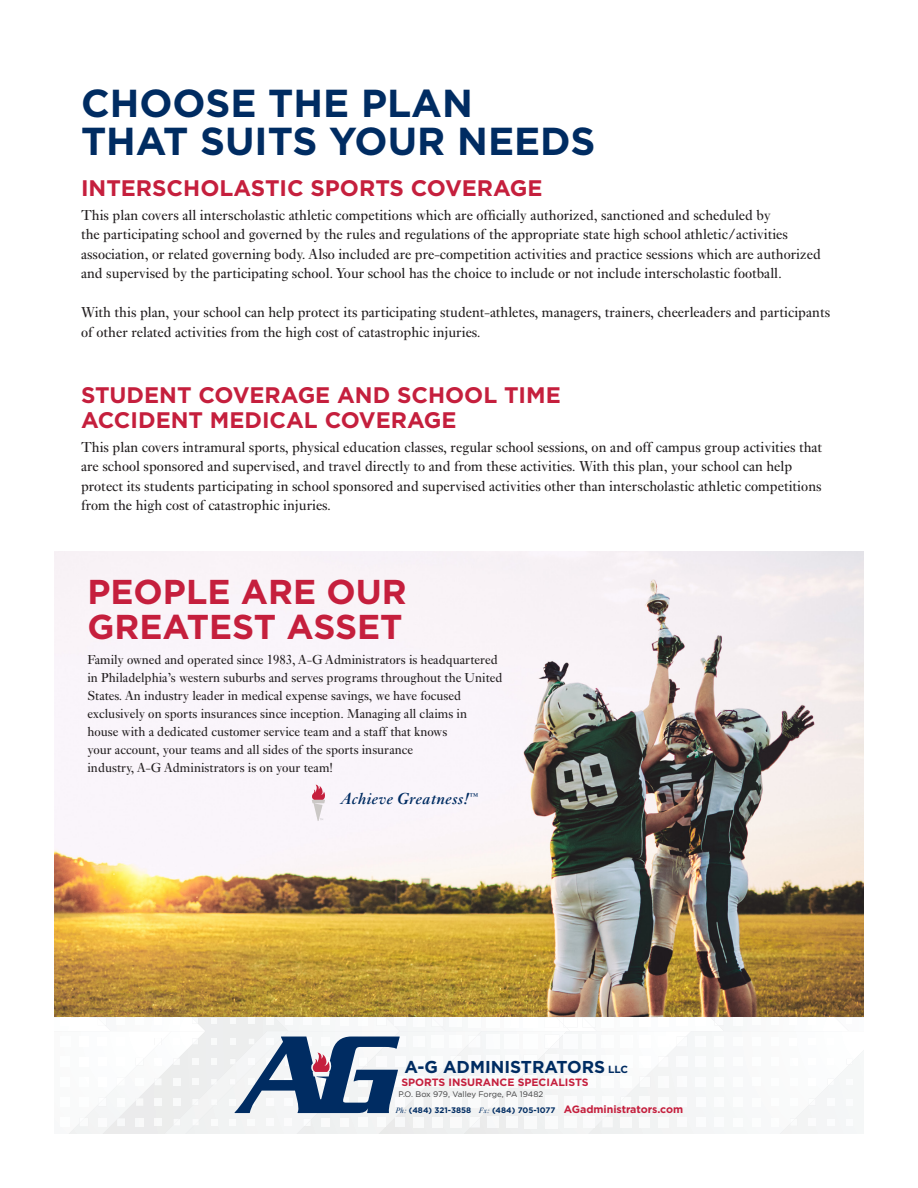
<style>
.page{position:relative;width:918px;height:1188px;background:#fff}
.page>*{position:absolute;margin:0;border:0;box-sizing:border-box;transform-origin:0 0}
.t1{font:700 39px "Gotham";color:#002c62}
.t2{font:700 34.5px/34.5px "Gotham";color:#c51f3d}
.t3{font:700 22.5px "Gotham";color:#c51f3d}
.t4{font:700 17.25px "Gotham";color:#002c62}
.t5{font:italic 600 16.5px "Ehrhardt";color:#002c62}
.t6{font:15px/19.5px "Ehrhardt";color:#231f20}
.t7{font:13.5px/18px "Ehrhardt";color:#231f20}
.t8{font:700 10.65px "Gotham";color:#c51f3d}
.t9{font:700 8.1px "Gotham";color:#002c62}
.t10{font:8.1px "Gotham";color:#3e3e3f}
.s1{font-size:10.35px}
.s2{font-family:"Ehrhardt";font-weight:400;font-style:italic}
.s3{font-size:10.65px;color:#c51f3d}
</style>
<div class="page">
<img style="left:55px;top:552px;width:809px;height:465px">
<svg style="left:54px;top:1017px;width:810px;height:117px"></svg>
<svg style="left:312px;top:785px;width:13px;height:36px"></svg>
<p class="t1" style="left:81px;top:81px;width:393px">CHOOSE THE PLAN</p>
<p class="t1" style="left:81px;top:118px;width:516px">THAT SUITS YOUR NEEDS</p>
<p class="t3" style="left:81px;top:175px;width:463px">INTERSCHOLASTIC SPORTS COVERAGE</p>
<p class="t6" style="left:81px;top:205px;width:691px">This plan covers all interscholastic athletic competitions which are officially authorized, sanctioned and scheduled by</p>
<p class="t6" style="left:81px;top:224px;width:709px">the participating school and governed by the rules and regulations of the appropriate state high school athletic/activities</p>
<p class="t6" style="left:81px;top:244px;width:741px">association, or related governing body. Also included are pre-competition activities and practice sessions which are authorized and supervised by the participating school. Your school has the choice to include or not include interscholastic football.</p>
<p class="t6" style="left:81px;top:302px;width:751px">With this plan, your school can help protect its participating student-athletes, managers, trainers, cheerleaders and participants of other related activities from the high cost of catastrophic injuries.</p>
<p class="t3" style="left:81px;top:382px;width:481px">STUDENT COVERAGE AND SCHOOL TIME</p>
<p class="t3" style="left:81px;top:407px;width:377px">ACCIDENT MEDICAL COVERAGE</p>
<p class="t6" style="left:81px;top:437px;width:743px">This plan covers intramural sports, physical education classes, regular school sessions, on and off campus group activities that</p>
<p class="t6" style="left:81px;top:457px;width:713px">are school sponsored and supervised, and travel directly to and from these activities. With this plan, your school can help</p>
<p class="t6" style="left:81px;top:476px;width:742px">protect its students participating in school sponsored and supervised activities other than interscholastic athletic competitions from the high cost of catastrophic injuries.</p>
<p class="t2" style="left:87px;top:574px;width:321px">PEOPLE ARE OUR<br>GREATEST ASSET</p>
<p class="t7" style="left:87px;top:651px;width:417px">Family owned and operated since 1983, A-G Administrators is headquartered in Philadelphia’s western suburbs and serves programs throughout the United States. An industry leader in medical expense savings, we have focused exclusively on sports insurances since inception. Managing all claims in<br>house with a dedicated customer service team and a staff that knows<br>your account, your teams and all sides of the sports insurance<br>industry, A-G Administrators is on your team!</p>
<p class="t5" style="left:340px;top:790px;width:139px">Achieve Greatness!<sup>™</sup></p>
<p class="t4" style="left:404px;top:1057px;width:225px">A-G ADMINISTRATORS <span class="s1">LLC</span></p>
<p class="t8" style="left:401px;top:1076px;width:189px">SPORTS INSURANCE SPECIALISTS</p>
<p class="t10" style="left:398px;top:1090px;width:146px">P.O. Box 979, Valley Forge, PA 19482</p>
<p class="t9" style="left:395px;top:1106px;width:289px"><span class="s2">Ph:</span> (484) 321-3858 <span class="s2">Fx:</span> (484) 705-1077 <span class="s3">AGadministrators.com</span></p>
</div>
